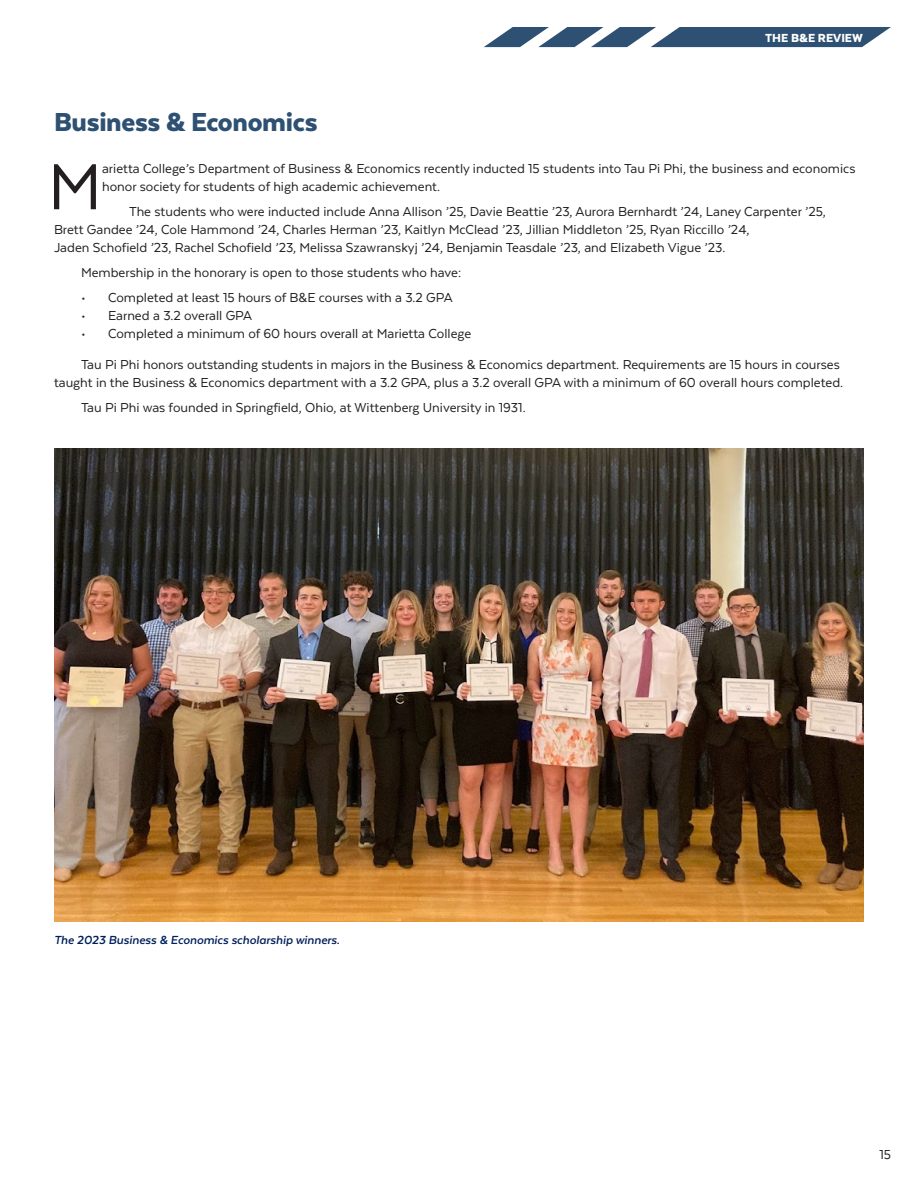
<style>
.page{position:relative;width:918px;height:1188px;background:#fff}
.page>*{position:absolute;margin:0;border:0;box-sizing:border-box;transform-origin:0 0}
.First_Paragraph{font:75px "Texta";color:#231f20}
.t1{font:900 30px "Texta";letter-spacing:-.01em;color:#2e5072}
.Body_Copy{font:15px/18px "Texta";color:#231f20}
.First_Paragraph-2{font:15px/18px "Texta";color:#231f20}
.Body_Copy-2{font:italic 700 13.5px "Texta";color:#00205b}
.t2{font:900 13.5px "Texta";color:#fff}
</style>
<div class="page">
<svg style="left:484px;top:27px;width:407px;height:20px"></svg>
<img style="left:54px;top:448px;width:810px;height:474px">
<p class="t1" style="left:54px;top:106px;width:265px">Business &amp; Economics</p>
<p class="t2" style="left:765px;top:31px;width:99px">THE B&amp;E REVIEW</p>
<p class="First_Paragraph" style="left:48px;top:148px;width:56px">M</p>
<p class="First_Paragraph-2" style="left:102px;top:160px;width:755px">arietta College’s Department of Business &amp; Economics recently inducted 15 students into Tau Pi Phi, the business and economics honor society for students of high academic achievement.</p>
<p class="Body_Copy" style="left:54px;top:202px;width:773px;text-indent:75px">The students who were inducted include Anna Allison ’25, Davie Beattie ’23, Aurora Bernhardt ’24, Laney Carpenter ’25,<br>Brett Gandee ’24, Cole Hammond ’24, Charles Herman ’23, Kaitlyn McClead ’23, Jillian Middleton ’25, Ryan Riccillo ’24,<br>Jaden Schofield ’23, Rachel Schofield ’23, Melissa Szawranskyj ’24, Benjamin Teasdale ’23, and Elizabeth Vigue ’23.</p>
<p class="Body_Copy" style="left:81px;top:263px;width:382px">Membership in the honorary is open to those students who have:</p>
<p class="Body_Copy" style="left:81px;top:288px;width:373px">• Completed at least 15 hours of B&amp;E courses with a 3.2 GPA</p>
<p class="Body_Copy" style="left:81px;top:306px;width:173px">• Earned a 3.2 overall GPA</p>
<p class="Body_Copy" style="left:81px;top:324px;width:392px">• Completed a minimum of 60 hours overall at Marietta College</p>
<p class="Body_Copy" style="left:54px;top:355px;width:791px;text-align:right">Tau Pi Phi honors outstanding students in majors in the Business &amp; Economics department. Requirements are 15 hours in courses taught in the Business &amp; Economics department with a 3.2 GPA, plus a 3.2 overall GPA with a minimum of 60 overall hours completed.</p>
<p class="Body_Copy" style="left:81px;top:398px;width:446px">Tau Pi Phi was founded in Springfield, Ohio, at Wittenberg University in 1931.</p>
<p class="Body_Copy-2" style="left:54px;top:933px;width:287px">The 2023 Business &amp; Economics scholarship winners.</p>
<p class="Body_Copy" style="left:879px;top:1145px;width:13px">15</p>
</div>
